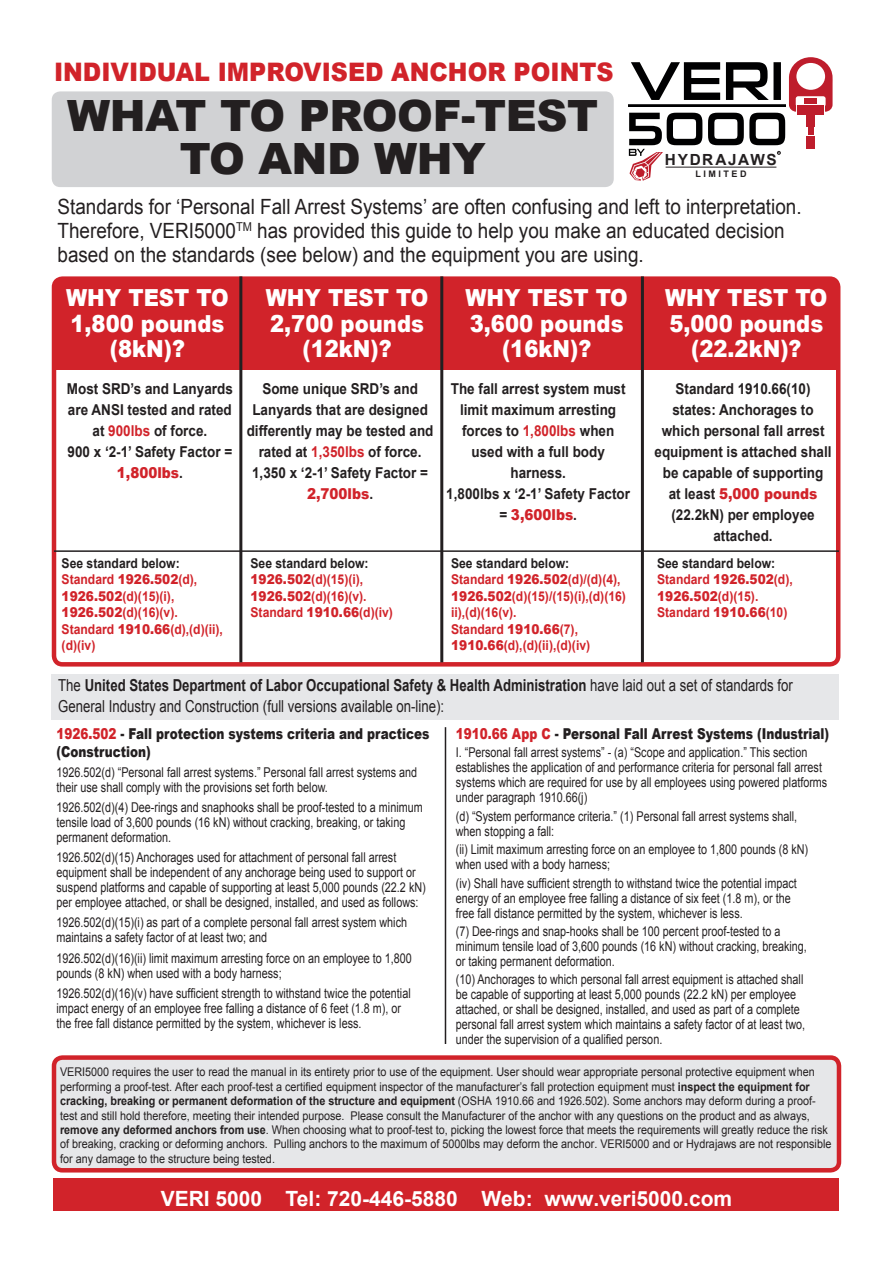
<style>
.page{position:relative;width:893px;height:1263px;background:#fff}
.page>*{position:absolute;margin:0;border:0;box-sizing:border-box;transform-origin:0 0}
.t1{font:900 43.05px/42px "Arial";letter-spacing:-.01em;color:#231f20;text-align:center}
.t2{font:900 25.5px "Arial";color:#d1232a;scale:.93 1}
.t3{font:900 23.55px/25.3px "Arial";color:#fff;text-align:center;scale:.9 1}
.t4{font:21px/24px "Arial";color:#231f20;scale:.9 1}
.t5{font:700 21px "Arial";color:#fff}
.t6{font:16.5px/21px "Arial";color:#231f20;scale:.8 1}
.t7{font:700 15.3px "Arial";letter-spacing:.115em;color:#231f20}
.t8{font:700 15px/21px "Arial";color:#231f20;text-align:center;scale:.9 1}
.t9{font:900 15px/18px "Arial";color:#231f20;scale:.8 1}
.t10{font:13.5px/15px "Arial";color:#231f20;scale:.8 1}
.t11{font:700 13.5px/16.5px "Arial";color:#d1232a;scale:.9 1}
.t12{font:12px/14.4px "Arial";color:#231f20;scale:.9 1}
.t13{font:700 9px "Arial";letter-spacing:.28em;color:#231f20}
.s1{color:#d1232a}
.s2{font-weight:900;color:#d1232a}
.s3{color:#231f20}
.s4{font-weight:900}
.s5{font-weight:700}
</style>
<div class="page">
<div style="left:52px;top:674px;width:787px;height:46px;background:#e6e7e9"></div>
<div style="left:52px;top:91px;width:562px;height:96px;background:#d1d2d4;border-radius:9px"></div>
<div style="left:54px;top:1057px;width:785px;height:113px;background:#e6e7e9;border-radius:9px"></div>
<div style="left:52px;top:1055px;width:789px;height:117px;border:4px solid #d1232a;border-radius:9px"></div>
<div style="left:54px;top:279px;width:784px;height:91px;background:#d1232a"></div>
<div style="left:52px;top:276px;width:788px;height:390px;border:4px solid #d1232a;border-radius:9px"></div>
<div style="left:53px;top:1178px;width:786px;height:32px;background:#d1232a"></div>
<img style="left:628px;top:105px;width:158px;height:2px">
<img style="left:631px;top:62px;width:150px;height:38px">
<img style="left:629px;top:113px;width:156px;height:32px">
<img style="left:629px;top:149px;width:16px;height:3px">
<hr style="left:666px;top:167px;width:110px;height:1px;background:#231f20">
<svg style="left:629px;top:152px;width:34px;height:29px"></svg>
<svg style="left:789px;top:57px;width:44px;height:55px"></svg>
<div style="left:797px;top:105px;width:27px;height:9px;background:#be1d2c"></div>
<div style="left:804px;top:98px;width:13px;height:6px;background:#be1d2c"></div>
<div style="left:806px;top:115px;width:9px;height:12px;background:#be1d2c"></div>
<div style="left:806px;top:136px;width:9px;height:12px;background:#be1d2c"></div>
<div style="left:808px;top:127px;width:5px;height:8px;background:#be1d2c"></div>
<hr style="left:239px;top:276px;width:3px;height:386px;background:#231f20">
<hr style="left:440px;top:276px;width:3px;height:386px;background:#231f20">
<hr style="left:641px;top:276px;width:3px;height:386px;background:#231f20">
<hr style="left:54px;top:550px;width:785px;height:2px;background:#231f20">
<hr style="left:445px;top:727px;width:1px;height:317px;background:#231f20">
<h2 class="t2" style="left:54px;top:53px;width:603px">INDIVIDUAL IMPROVISED ANCHOR POINTS</h2>
<h1 class="t1" style="left:67px;top:94px;width:532px">WHAT TO PROOF-TEST<br>TO AND WHY</h1>
<p class="t7" style="left:665px;top:148px;width:113px">HYDRAJAWS</p>
<p class="t13" style="left:695px;top:167px;width:53px">LIMITED</p>
<p class="t4" style="left:58px;top:194px;width:828px">Standards for ‘Personal Fall Arrest Systems’ are often confusing and left to interpretation.<br>Therefore, VERI5000<sup>TM</sup> has provided this guide to help you make an educated decision based on the standards (see below) and the equipment you are using.</p>
<h3 class="t3" style="left:66px;top:285px;width:182px">WHY TEST TO<br>1,800 pounds (8kN)?</h3>
<h3 class="t3" style="left:266px;top:285px;width:182px">WHY TEST TO<br>2,700 pounds (12kN)?</h3>
<h3 class="t3" style="left:465px;top:285px;width:182px">WHY TEST TO<br>3,600 pounds (16kN)?</h3>
<h3 class="t3" style="left:665px;top:285px;width:182px">WHY TEST TO<br>5,000 pounds (22.2kN)?</h3>
<p class="t8" style="left:67px;top:378px;width:186px">Most SRD’s and Lanyards are ANSI tested and rated at <span class="s1">900lbs</span> of force.<br>900 x ‘2-1’ Safety Factor =<br><span class="s2">1,800lbs</span>.</p>
<p class="t8" style="left:247px;top:378px;width:209px">Some unique SRD’s and<br>Lanyards that are designed differently may be tested and rated at <span class="s1">1,350lbs</span> of force.<br>1,350 x ‘2-1’ Safety Factor =<br><span class="s2">2,700lbs</span>.</p>
<p class="t8" style="left:446px;top:378px;width:206px">The fall arrest system must limit maximum arresting forces to <span class="s1">1,800lbs</span> when used with a full body harness.<br>1,800lbs x ‘2-1’ Safety Factor = <span class="s2">3,600lbs</span>.</p>
<p class="t8" style="left:655px;top:378px;width:198px">Standard 1910.66(10) states: Anchorages to which personal fall arrest equipment is attached shall be capable of supporting<br>at least <span class="s2">5,000 pounds </span>(22.2kN) per employee attached.</p>
<p class="t11" style="left:62px;top:555px;width:181px"><span class="s3">See standard below:<br></span>Standard <span class="s4">1926.502</span>(d),<br><span class="s4">1926.502</span>(d)(15)(i),<br><span class="s4">1926.502</span>(d)(16)(v).<br>Standard <span class="s4">1910.66</span>(d),(d)(ii), (d)(iv)</p>
<p class="t11" style="left:251px;top:555px;width:160px"><span class="s3">See standard below:<br></span><span class="s4">1926.502</span>(d)(15)(i),<br><span class="s4">1926.502</span>(d)(16)(v).<br>Standard <span class="s4">1910.66</span>(d)(iv)</p>
<p class="t11" style="left:451px;top:555px;width:196px"><span class="s3">See standard below:<br></span>Standard <span class="s4">1926.502</span>(d)/(d)(4),<br><span class="s4">1926.502</span>(d)(15)/(15)(i),(d)(16) ii),(d)(16(v).<br>Standard <span class="s4">1910.66</span>(7),<br><span class="s4">1910.66</span>(d),(d)(ii),(d)(iv)</p>
<p class="t11" style="left:657px;top:555px;width:152px"><span class="s3">See standard below:<br></span>Standard <span class="s4">1926.502</span>(d),<br><span class="s4">1926.502</span>(d)(15).<br>Standard <span class="s4">1910.66</span>(10)</p>
<p class="t6" style="left:58px;top:674px;width:920px">The <span class="s5">United States Department of Labor Occupational Safety &amp; Health Administration</span> have laid out a set of standards for<br>General Industry and Construction (full versions available on-line):</p>
<p class="t9" style="left:57px;top:724px;width:467px"><span class="s1">1926.502</span> - Fall protection systems criteria and practices (Construction)</p>
<p class="t10" style="left:57px;top:765px;width:452px">1926.502(d) “Personal fall arrest systems.” Personal fall arrest systems and their use shall comply with the provisions set forth below.</p>
<p class="t10" style="left:57px;top:800px;width:459px">1926.502(d)(4) Dee-rings and snaphooks shall be proof-tested to a minimum tensile load of 3,600 pounds (16 kN) without cracking, breaking, or taking permanent deformation.</p>
<p class="t10" style="left:57px;top:850px;width:463px">1926.502(d)(15) Anchorages used for attachment of personal fall arrest equipment shall be independent of any anchorage being used to support or suspend platforms and capable of supporting at least 5,000 pounds (22.2 kN) per employee attached, or shall be designed, installed, and used as follows:</p>
<p class="t10" style="left:57px;top:915px;width:440px">1926.502(d)(15)(i) as part of a complete personal fall arrest system which maintains a safety factor of at least two; and</p>
<p class="t10" style="left:57px;top:950px;width:446px">1926.502(d)(16)(ii) limit maximum arresting force on an employee to 1,800 pounds (8 kN) when used with a body harness;</p>
<p class="t10" style="left:57px;top:985px;width:444px">1926.502(d)(16)(v) have sufficient strength to withstand twice the potential impact energy of an employee free falling a distance of 6 feet (1.8 m), or the free fall distance permitted by the system, whichever is less.</p>
<p class="t9" style="left:456px;top:724px;width:468px"><span class="s1">1910.66 App C</span> - Personal Fall Arrest Systems (Industrial)</p>
<p class="t10" style="left:456px;top:745px;width:466px">I. “Personal fall arrest systems” - (a) “Scope and application.” This section establishes the application of and performance criteria for personal fall arrest systems which are required for use by all employees using powered platforms under paragraph 1910.66(j)</p>
<p class="t10" style="left:456px;top:808px;width:428px">(d) “System performance criteria.” (1) Personal fall arrest systems shall, when stopping a fall:</p>
<p class="t10" style="left:456px;top:842px;width:442px">(ii) Limit maximum arresting force on an employee to 1,800 pounds (8 kN) when used with a body harness;</p>
<p class="t10" style="left:456px;top:875px;width:428px">(iv) Shall have sufficient strength to withstand twice the potential impact energy of an employee free falling a distance of six feet (1.8 m), or the free fall distance permitted by the system, whichever is less.</p>
<p class="t10" style="left:456px;top:924px;width:440px">(7) Dee-rings and snap-hooks shall be 100 percent proof-tested to a minimum tensile load of 3,600 pounds (16 kN) without cracking, breaking, or taking permanent deformation.</p>
<p class="t10" style="left:456px;top:972px;width:438px">(10) Anchorages to which personal fall arrest equipment is attached shall be capable of supporting at least 5,000 pounds (22.2 kN) per employee attached, or shall be designed, installed, and used as part of a complete personal fall arrest system which maintains a safety factor of at least two, under the supervision of a qualified person.</p>
<p class="t12" style="left:60px;top:1065px;width:859px">VERI5000 requires the user to read the manual in its entirety prior to use of the equipment. User should wear appropriate personal protective equipment when performing a proof-test. After each proof-test a certified equipment inspector of the manufacturer’s fall protection equipment must <span class="s5">inspect the equipment for cracking, breaking or permanent deformation of the structure and equipment</span> (OSHA 1910.66 and 1926.502). Some anchors may deform during a proof&shy;test and still hold therefore, meeting their intended purpose. Please consult the Manufacturer of the anchor with any questions on the product and as always, <span class="s5">remove any deformed anchors from use</span>. When choosing what to proof-test to, picking the lowest force that meets the requirements will greatly reduce the risk of breaking, cracking or deforming anchors. Pulling anchors to the maximum of 5000lbs may deform the anchor. VERI5000 and or Hydrajaws are not responsible for any damage to the structure being tested.</p>
<h3 class="t5" style="left:161px;top:1184px;width:573px">VERI 5000 Tel: 720-446-5880 Web: www.veri5000.com</h3>
</div>
